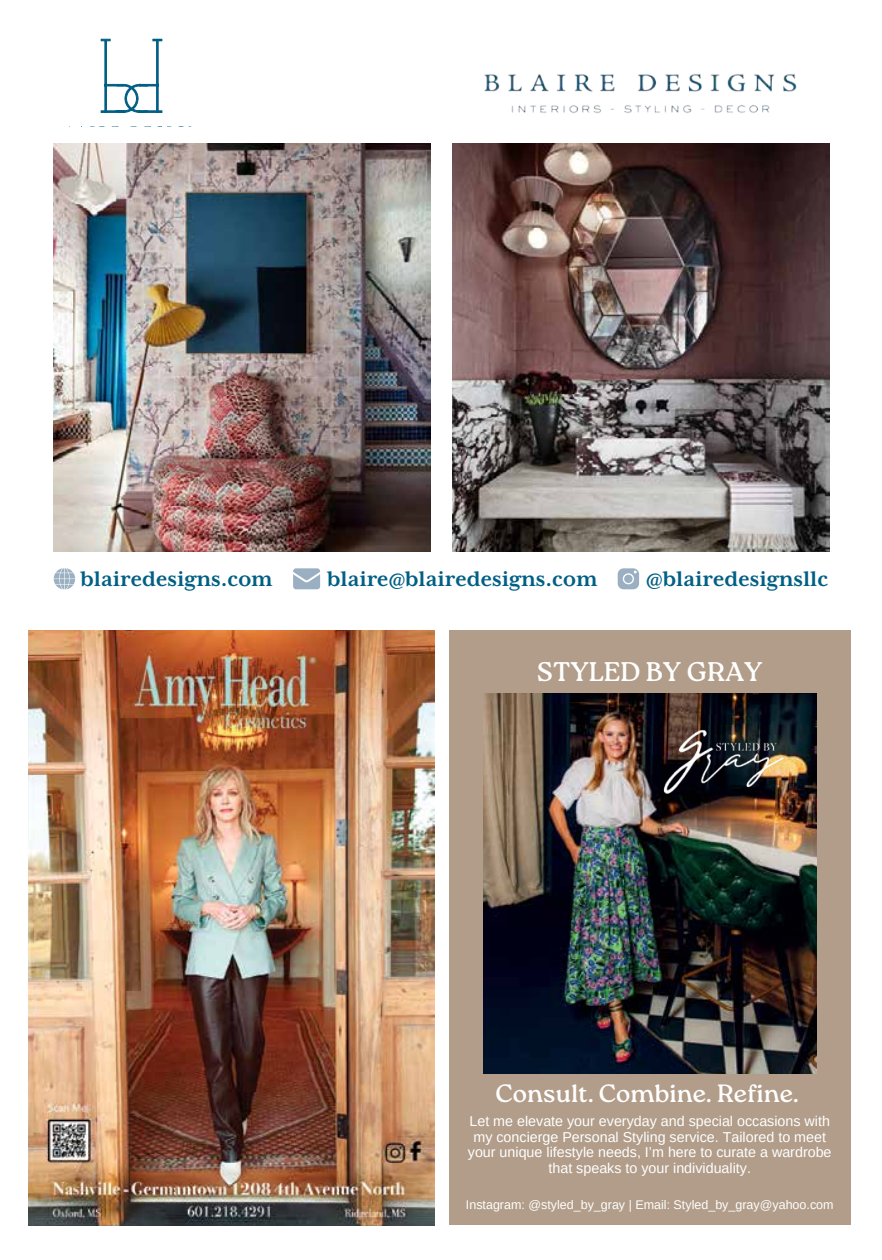
<style>
.page{position:relative;width:882px;height:1260px;background:#fff}
.page>*{position:absolute;margin:0;border:0;box-sizing:border-box;transform-origin:0 0}
.t1{font:26.95px "Roca One";color:#fff}
.t2{font:25.03px "Roca One";color:#fff}
.t3{font:700 23.8px "Mrs Eaves XL Serif OT";color:#005f84}
.t4{font:14.35px/15.4px "Arimo";color:#fff;text-align:center}
.t5{font:12.42px "Arimo";color:#fff}
</style>
<div class="page">
<img style="left:484px;top:73px;width:313px;height:41px">
<img style="left:54px;top:144px;width:377px;height:407px">
<img style="left:453px;top:144px;width:377px;height:407px">
<svg style="left:100px;top:39px;width:63px;height:74px"></svg>
<svg style="left:293px;top:568px;width:27px;height:21px"></svg>
<svg style="left:618px;top:568px;width:21px;height:21px"></svg>
<svg style="left:623px;top:573px;width:11px;height:11px"></svg>
<div style="left:624px;top:575px;width:9px;height:8px;background:#9bafc2;border-radius:50%"></div>
<svg style="left:54px;top:568px;width:21px;height:21px"></svg>
<div style="left:449px;top:630px;width:401px;height:594px;background:#b19d89"></div>
<img style="left:484px;top:693px;width:332px;height:381px">
<img style="left:612px;top:693px;width:205px;height:182px">
<img style="left:29px;top:630px;width:406px;height:595px">
<h3 class="t3" style="left:80px;top:565px;width:194px">blairedesigns.com</h3>
<h3 class="t3" style="left:327px;top:565px;width:272px">blaire@blairedesigns.com</h3>
<h3 class="t3" style="left:646px;top:565px;width:183px">@blairedesignsllc</h3>
<h1 class="t1" style="left:537px;top:655px;width:227px">STYLED BY GRAY</h1>
<h2 class="t2" style="left:496px;top:1078px;width:305px">Consult. Combine. Refine.</h2>
<p class="t4" style="left:468px;top:1114px;width:365px">Let me elevate your everyday and special occasions with my concierge Personal Styling service. Tailored to meet your unique lifestyle needs, I’m here to curate a wardrobe that speaks to your individuality.</p>
<p class="t5" style="left:466px;top:1197px;width:369px">Instagram: @styled_by_gray | Email: Styled_by_gray@yahoo.com</p>
</div>
